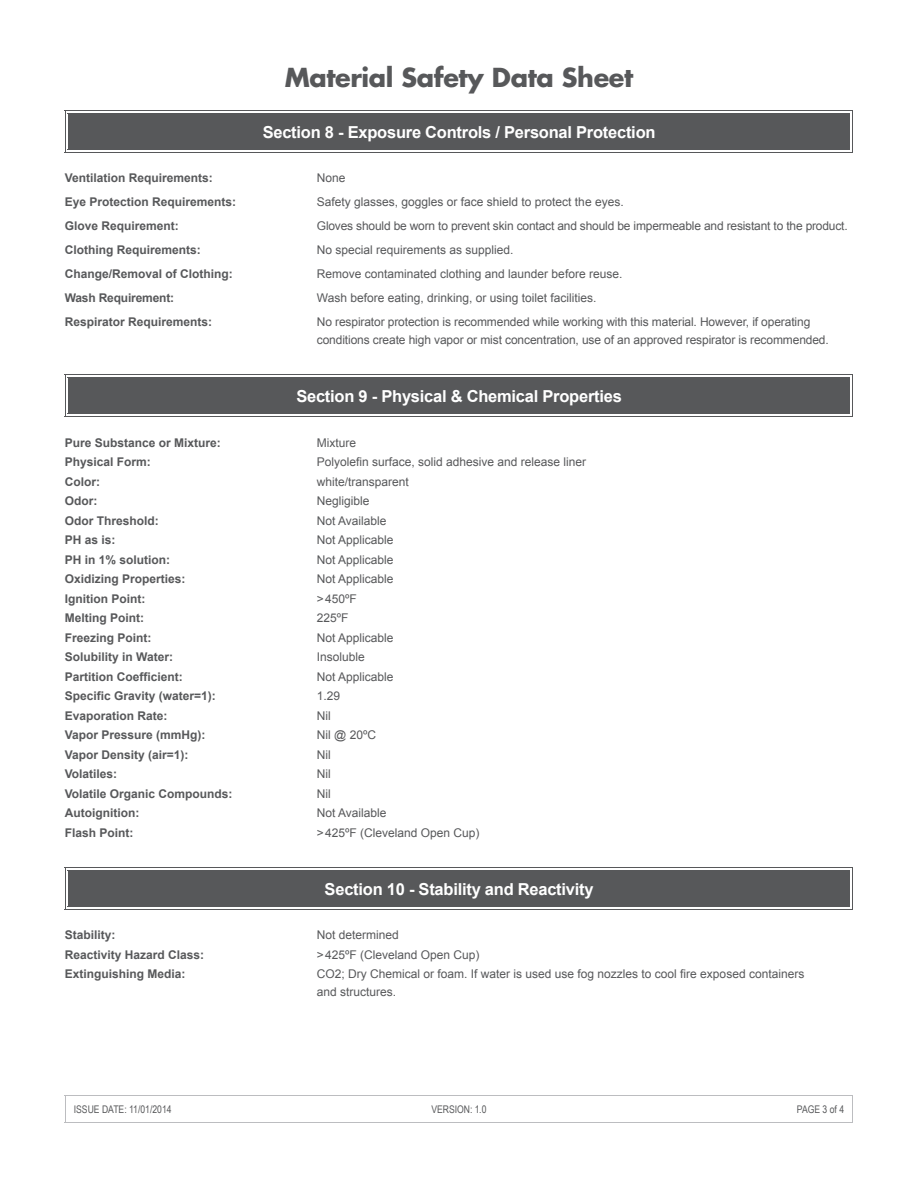
<style>
.page{position:relative;width:918px;height:1188px;background:#fff}
.page>*{position:absolute;margin:0;border:0;box-sizing:border-box;transform-origin:0 0}
.t1{font:700 25.5px "Futura";letter-spacing:-.015em;color:#57585a}
.t2{font:700 16.5px "Arial";letter-spacing:-.015em;color:#fff}
.t3{font:12px/19.5px "Arial";color:#57585a}
.t4{font:700 12px/19.5px "Arial";color:#57585a}
.t5{font:10.5px "Arial Narrow";color:#57585a}
</style>
<div class="page">
<hr style="left:65px;top:1122px;width:788px;height:1px;background:#bcbdc0">
<hr style="left:65px;top:1095px;width:788px;height:1px;background:#bcbdc0">
<svg style="left:65px;top:1096px;width:1px;height:26px"></svg>
<svg style="left:852px;top:1096px;width:1px;height:26px"></svg>
<div style="left:69px;top:113px;width:781px;height:37px;background:#57585a"></div>
<hr style="left:65px;top:152px;width:788px;height:1px;background:#57585a">
<hr style="left:65px;top:110px;width:788px;height:1px;background:#57585a">
<hr style="left:65px;top:110px;width:1px;height:43px;background:#57585a">
<hr style="left:852px;top:110px;width:1px;height:43px;background:#57585a">
<hr style="left:68px;top:113px;width:1px;height:37px;background:#57585a">
<div style="left:69px;top:377px;width:781px;height:37px;background:#57585a"></div>
<hr style="left:65px;top:416px;width:788px;height:1px;background:#57585a">
<hr style="left:65px;top:374px;width:788px;height:1px;background:#57585a">
<hr style="left:65px;top:374px;width:1px;height:43px;background:#57585a">
<hr style="left:852px;top:374px;width:1px;height:43px;background:#57585a">
<hr style="left:68px;top:377px;width:1px;height:37px;background:#57585a">
<div style="left:69px;top:870px;width:781px;height:37px;background:#57585a"></div>
<hr style="left:65px;top:909px;width:788px;height:1px;background:#57585a">
<hr style="left:65px;top:867px;width:788px;height:1px;background:#57585a">
<hr style="left:65px;top:867px;width:1px;height:43px;background:#57585a">
<hr style="left:852px;top:867px;width:1px;height:43px;background:#57585a">
<hr style="left:68px;top:870px;width:1px;height:37px;background:#57585a">
<h1 class="t1" style="left:285px;top:60px;width:350px">Material Safety Data Sheet</h1>
<h2 class="t2" style="left:263px;top:122px;width:394px">Section 8 - Exposure Controls / Personal Protection</h2>
<p class="t4" style="left:65px;top:166px;width:173px;line-height:24px">Ventilation Requirements:<br>Eye Protection Requirements:<br>Glove Requirement:<br>Clothing Requirements:<br>Change/Removal of Clothing:<br>Wash Requirement:<br>Respirator Requirements:</p>
<p class="t3" style="left:317px;top:166px;width:532px;line-height:24px">None<br>Safety glasses, goggles or face shield to protect the eyes.<br>Gloves should be worn to prevent skin contact and should be impermeable and resistant to the product.<br>No special requirements as supplied.<br>Remove contaminated clothing and launder before reuse.<br>Wash before eating, drinking, or using toilet facilities.<br>No respirator protection is recommended while working with this material. However, if operating</p>
<p class="t3" style="left:317px;top:330px;width:514px">conditions create high vapor or mist concentration, use of an approved respirator is recommended.</p>
<h2 class="t2" style="left:296px;top:385px;width:327px">Section 9 - Physical &amp; Chemical Properties</h2>
<p class="t4" style="left:65px;top:433px;width:169px">Pure Substance or Mixture:<br>Physical Form:<br>Color:<br>Odor:<br>Odor Threshold:<br>PH as is:<br>PH in 1% solution:<br>Oxidizing Properties:<br>Ignition Point:<br>Melting Point:<br>Freezing Point:<br>Solubility in Water:<br>Partition Coefficient:<br>Specific Gravity (water=1):<br>Evaporation Rate:<br>Vapor Pressure (mmHg):<br>Vapor Density (air=1):<br>Volatiles:<br>Volatile Organic Compounds:<br>Autoignition:<br>Flash Point:</p>
<p class="t3" style="left:317px;top:433px;width:271px">Mixture<br>Polyolefin surface, solid adhesive and release liner white/transparent<br>Negligible<br>Not Available<br>Not Applicable<br>Not Applicable<br>Not Applicable<br>&gt;450ºF<br>225ºF<br>Not Applicable<br>Insoluble<br>Not Applicable<br>1.29<br>Nil<br>Nil @ 20ºC<br>Nil<br>Nil<br>Nil<br>Not Available<br>&gt;425ºF (Cleveland Open Cup)</p>
<h2 class="t2" style="left:325px;top:878px;width:270px">Section 10 - Stability and Reactivity</h2>
<p class="t4" style="left:65px;top:926px;width:141px">Stability:<br>Reactivity Hazard Class:<br>Extinguishing Media:</p>
<p class="t3" style="left:317px;top:925px;width:489px">Not determined<br>&gt;425ºF (Cleveland Open Cup)<br>CO2; Dry Chemical or foam. If water is used use fog nozzles to cool fire exposed containers</p>
<p class="t3" style="left:317px;top:982px;width:81px">and structures.</p>
<p class="t5" style="left:74px;top:1102px;width:99px">ISSUE DATE: 11/01/2014</p>
<p class="t5" style="left:431px;top:1102px;width:57px">VERSION: 1.0</p>
<p class="t5" style="left:797px;top:1102px;width:49px">PAGE 3 of 4</p>
</div>
